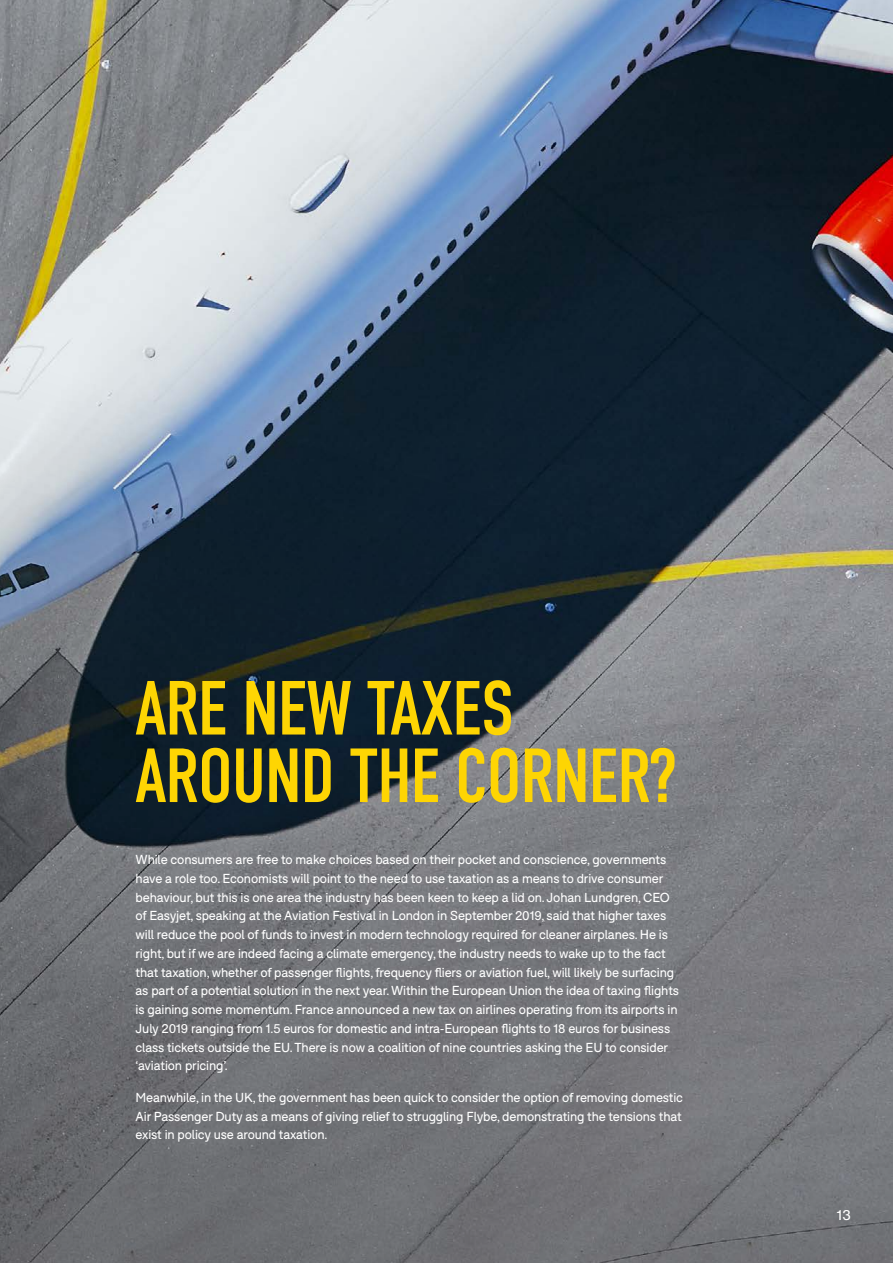
<style>
.page{position:relative;width:893px;height:1263px;background:#fff}
.page>*{position:absolute;margin:0;border:0;box-sizing:border-box;transform-origin:0 0}
.t1{font:76.5px/67.5px "DIN Condensed";letter-spacing:-.02em;color:#fed503}
.t2{font:14.25px "F37 Bolton";color:#fff}
.t3{font:12.75px/18.8px "F37 Bolton";letter-spacing:-.01em;color:#fff}
</style>
<div class="page">
<img style="left:0;top:0;width:893px;height:1263px">
<p class="t1" style="left:135px;top:676px;width:543px">ARE NEW TAXES<br>AROUND THE CORNER?</p>
<p class="t3" style="left:136px;top:850px;width:545px">While consumers are free to make choices based on their pocket and conscience, governments have a role too. Economists will point to the need to use taxation as a means to drive consumer behaviour, but this is one area the industry has been keen to keep a lid on. Johan Lundgren, CEO of Easyjet, speaking at the Aviation Festival in London in September 2019, said that higher taxes will reduce the pool of funds to invest in modern technology required for cleaner airplanes. He is right, but if we are indeed facing a climate emergency, the industry needs to wake up to the fact that taxation, whether of passenger flights, frequency fliers or aviation fuel, will likely be surfacing as part of a potential solution in the next year. Within the European Union the idea of taxing flights is gaining some momentum. France announced a new tax on airlines operating from its airports in July 2019 ranging from 1.5 euros for domestic and intra-European flights to 18 euros for business class tickets outside the EU. There is now a coalition of nine countries asking the EU to consider ‘aviation pricing’.</p>
<p class="t3" style="left:136px;top:1088px;width:549px;text-align:justify">Meanwhile, in the UK, the government has been quick to consider the option of removing domestic Air Passenger Duty as a means of giving relief to struggling Flybe, demonstrating the tensions that exist in policy use around taxation.</p>
<p class="t2" style="left:837px;top:1206px;width:15px">13</p>
</div>
